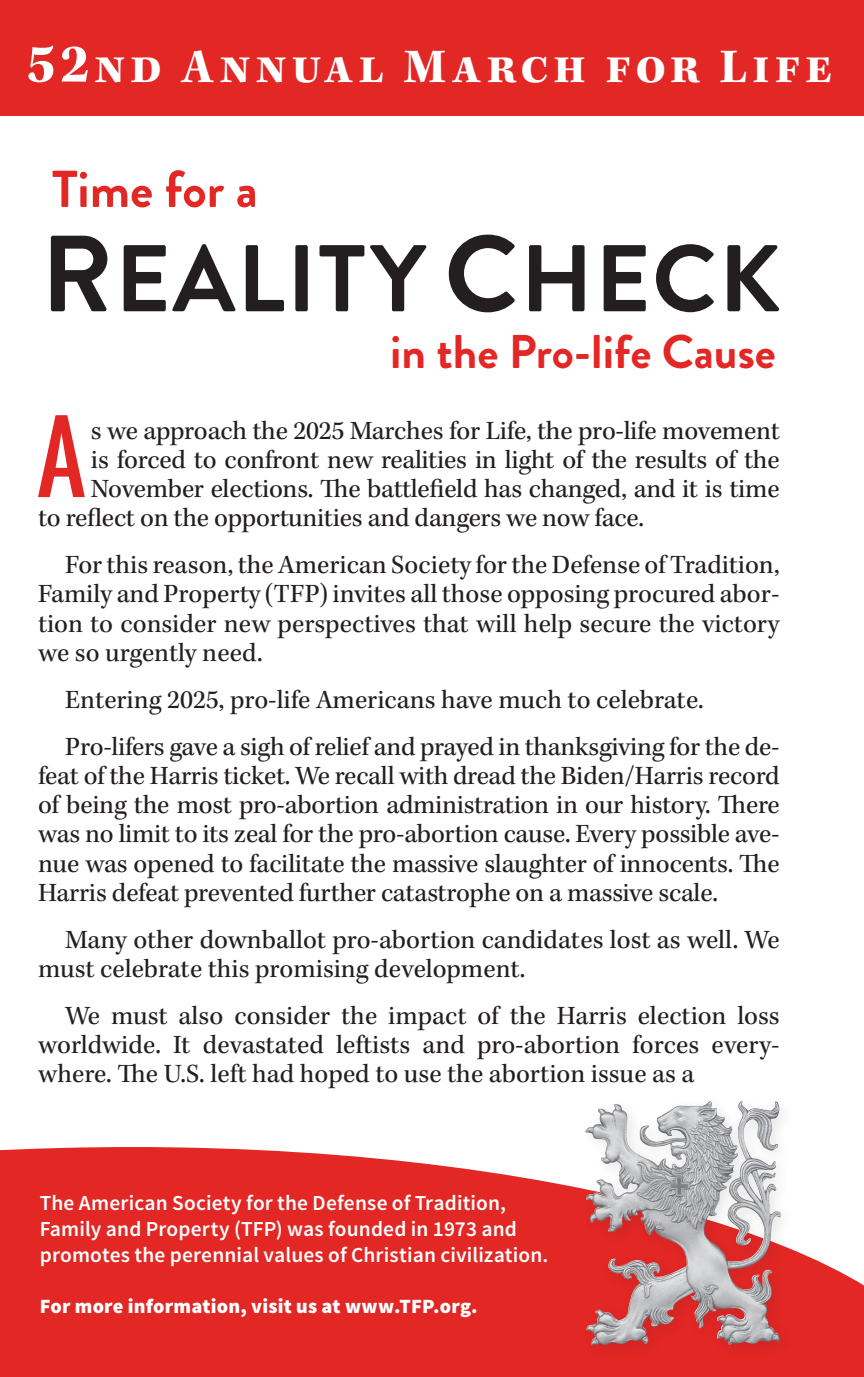
<style>
.page{position:relative;width:864px;height:1377px;background:#fff}
.page>*{position:absolute;margin:0;border:0;box-sizing:border-box;transform-origin:0 0}
.t1{font:700 94.5px "Brandon Grotesque";letter-spacing:.02em;color:#231f20}
.t2{font:93.6px "Oswald";color:#e22725}
.t3{font:700 51.75px "Brandon Grotesque";color:#e22725}
.t4{font:700 49.5px "Kepler Std";letter-spacing:.11em;color:#fff}
.t5{font:700 47.25px "Brandon Grotesque";color:#e22725}
.t6{font:27px/29px "Kepler Std";letter-spacing:-.005em;color:#231f20;text-align:justify}
.t7{font:600 21.38px/25.7px "Source Sans Pro";letter-spacing:.005em;color:#fff}
.t8{font:900 20.25px "Source Sans Pro";letter-spacing:.01em;color:#fff}
.s1{font-size:56.25px}
.s2{font-size:108px}
</style>
<div class="page">
<svg style="left:0;top:1147px;width:863px;height:230px;background:#e43a39"></svg>
<div style="left:0;top:0;width:863px;height:116px;background:#e22725"></div>
<div style="left:577px;top:1093px;width:219px;height:268px;background:#231f20;opacity:.11"></div>
<img style="left:585px;top:1104px;width:118px;height:65px">
<h3 class="t4" style="left:26px;top:38px;width:807px"><span class="s1">52</span>nd Annual March for Life</h3>
<h3 class="t3" style="left:52px;top:153px;width:207px">Time for a</h3>
<h1 class="t1" style="left:41px;top:213px;width:741px"><span class="s2">R</span>EALITY <span class="s2">C</span>HECK</h1>
<h3 class="t5" style="left:390px;top:319px;width:387px">in the Pro-life Cause</h3>
<h2 class="t2" style="left:38px;top:386px;width:49px">A</h2>
<p class="t6" style="left:91px;top:417px;width:690px">s we approach the 2025 Marches for Life, the pro-life movement</p>
<p class="t6" style="left:91px;top:446px;width:690px">is forced to confront new realities in light of the results of the</p>
<p class="t6" style="left:91px;top:475px;width:690px">November elections. The battlefield has changed, and it is time</p>
<p class="t6" style="left:38px;top:504px;width:607px">to reflect on the opportunities and dangers we now face.</p>
<p class="t6" style="left:38px;top:552px;width:743px;text-indent:27px">For this reason, the American Society for the Defense of Tradition, Family and Property (TFP) invites all those opposing procured abor&shy;tion to consider new perspectives that will help secure the victory we so urgently need.</p>
<p class="t6" style="left:65px;top:677px;width:716px;line-height:47.2px">Entering 2025, pro-life Americans have much to celebrate.<br>Pro-lifers gave a sigh of relief and prayed in thanksgiving for the de-</p>
<p class="t6" style="left:38px;top:762px;width:743px">feat of the Harris ticket. We recall with dread the Biden/Harris record of being the most pro-abortion administration in our history. There was no limit to its zeal for the pro-abortion cause. Every possible ave&shy;nue was opened to facilitate the massive slaughter of innocents. The Harris defeat prevented further catastrophe on a massive scale.</p>
<p class="t6" style="left:38px;top:926px;width:743px;text-indent:27px">Many other downballot pro-abortion candidates lost as well. We must celebrate this promising development.</p>
<p class="t6" style="left:38px;top:1002px;width:743px;text-indent:27px">We must also consider the impact of the Harris election loss worldwide. It devastated leftists and pro-abortion forces every&shy;where. The U.S. left had hoped to use the abortion issue as a</p>
<p class="t7" style="left:40px;top:1191px;width:510px">The American Society for the Defense of Tradition,<br>Family and Property (TFP) was founded in 1973 and promotes the perennial values of Christian civilization.</p>
<p class="t8" style="left:40px;top:1293px;width:439px">For more information, visit us at www.TFP.org.</p>
</div>
